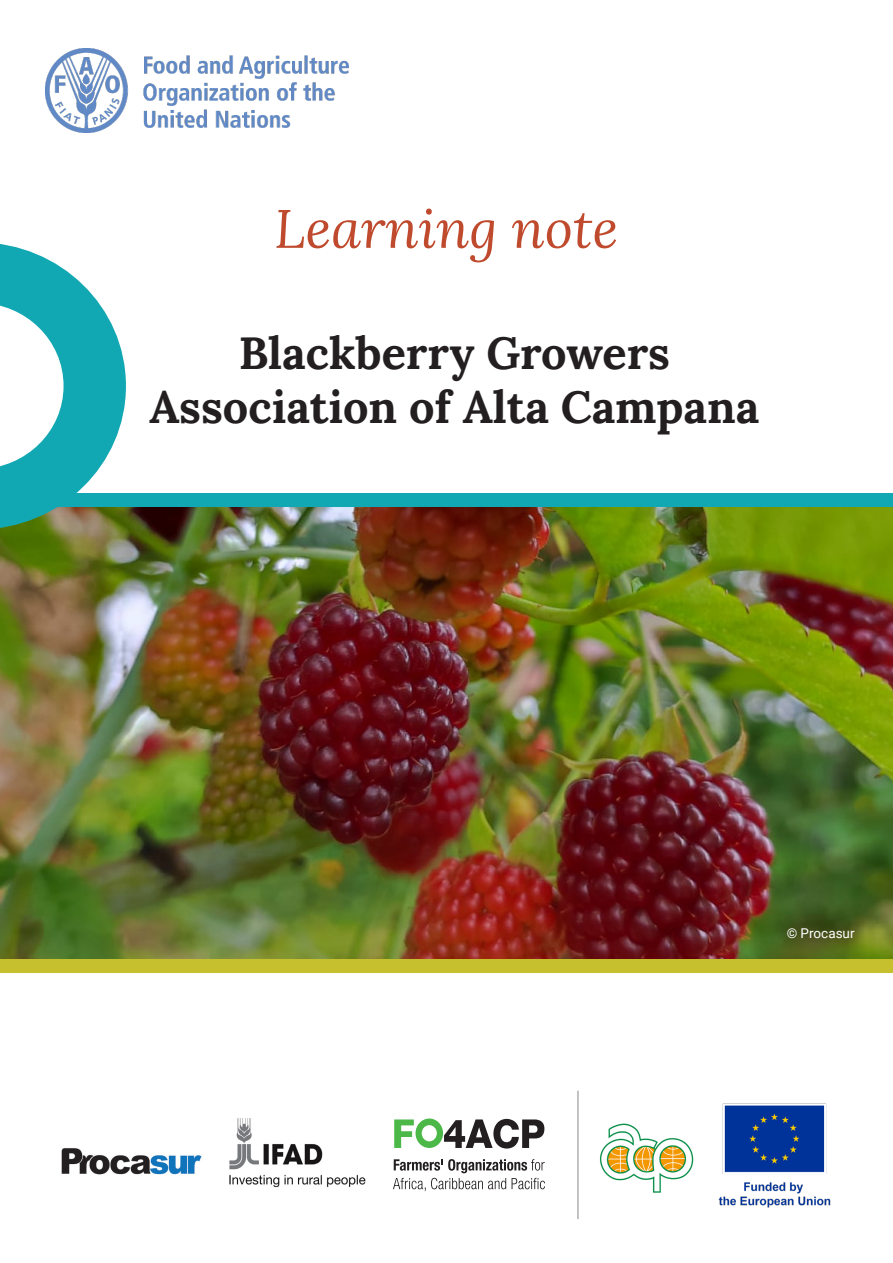
<style>
.page{position:relative;width:893px;height:1263px;background:#fff}
.page>*{position:absolute;margin:0;border:0;box-sizing:border-box;transform-origin:0 0}
.t1{font:italic 54px "Lora";color:#bf4a2d}
.titulo_sistemat{font:700 45px/54px "Lora";color:#231f20;text-align:center}
.credito_fotos{font:13.5px "Roboto";color:#fff}
</style>
<div class="page">
<img style="left:0;top:506px;width:893px;height:453px">
<svg style="left:0;top:244px;width:126px;height:285px"></svg>
<div style="left:0;top:959px;width:893px;height:13px;background:#c6c02e"></div>
<div style="left:0;top:493px;width:893px;height:13px;background:#11a8b4"></div>
<img style="left:45px;top:48px;width:303px;height:85px">
<svg style="left:393px;top:1159px;width:152px;height:32px"></svg>
<svg style="left:394px;top:1118px;width:150px;height:30px"></svg>
<img style="left:599px;top:1123px;width:95px;height:70px">
<img style="left:229px;top:1118px;width:137px;height:70px">
<img style="left:61px;top:1148px;width:141px;height:27px">
<img style="left:718px;top:1103px;width:113px;height:105px">
<hr style="left:577px;top:1091px;width:1px;height:128px;background:#939598">
<p class="t1" style="left:274px;top:191px;width:345px">Learning note</p>
<p class="titulo_sistemat" style="left:150px;top:322px;width:611px">Blackberry Growers<br>Association of Alta Campana</p>
<p class="credito_fotos" style="left:787px;top:924px;width:69px">© Procasur</p>
</div>
